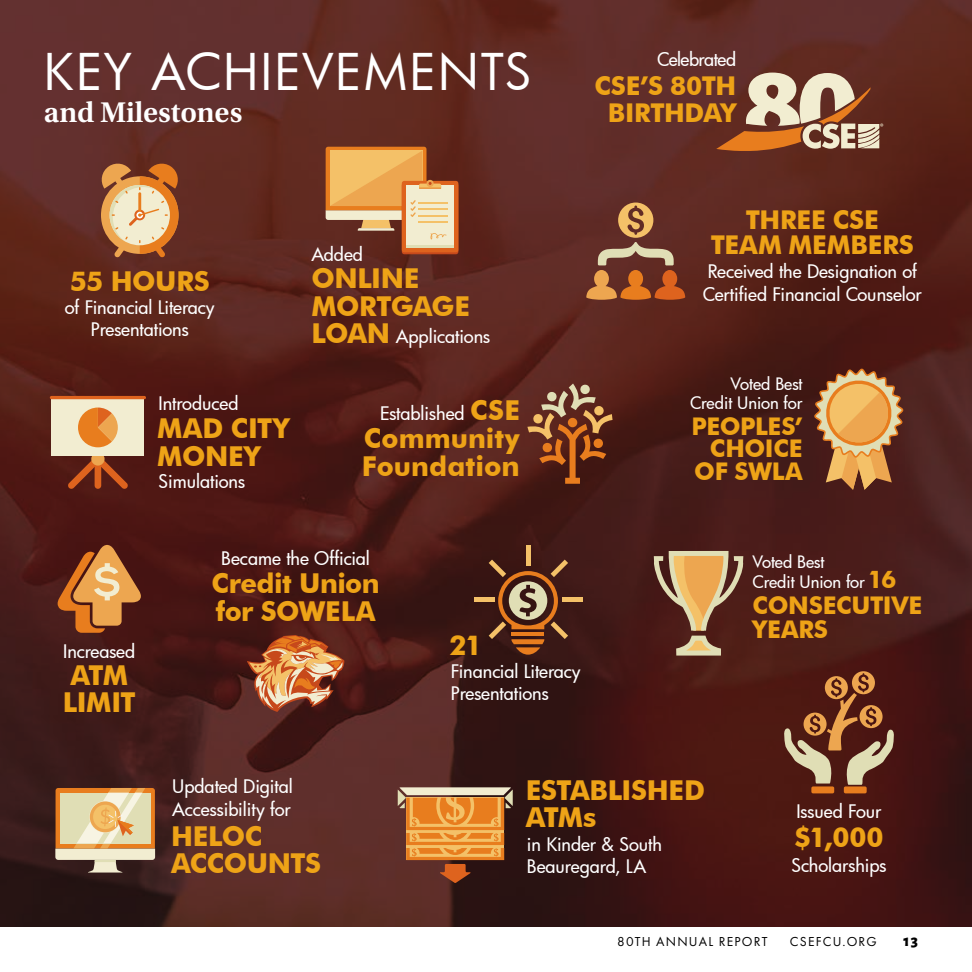
<style>
.page{position:relative;width:972px;height:972px;background:#fff}
.page>*{position:absolute;margin:0;border:0;box-sizing:border-box;transform-origin:0 0}
.t1{font:49.5px "Futura";letter-spacing:.035em;color:#fff}
.t2{font:600 30px "Utopia Std";letter-spacing:-.005em;color:#fff}
.t3{font:700 27.45px/27.5px "Futura BT";letter-spacing:-.015em;color:#eea317}
.t4{font:700 25.95px/27.3px "Futura BT";letter-spacing:-.01em;color:#eea317;text-align:center}
.t5{font:700 24.3px/22.8px "Futura BT";letter-spacing:-.01em;color:#eea317;text-align:right}
.t6{font:500 18.3px/22.4px "Futura";letter-spacing:-.005em;color:#fff}
.t7{font:500 18.3px "Futura";letter-spacing:-.03em;color:#fff}
.t8{font:500 16.8px/18.3px "Futura";letter-spacing:-.005em;color:#fff;text-align:right}
.t9{font:800 16.5px "Alegreya Sans";color:#000}
.t10{font:13.5px "Futura PT";letter-spacing:.09em;color:#000}
.s1{font-family:"Futura BT";font-weight:700;font-size:27.45px;color:#eea317}
.s2{font-size:27.9px}
.s3{font-family:"Futura BT";font-weight:700;font-size:24.3px;color:#eea317}
</style>
<div class="page">
<img style="left:0;top:0;width:972px;height:927px">
<svg style="left:100px;top:161px;width:80px;height:97px;background:#c79465"></svg>
<svg style="left:654px;top:551px;width:90px;height:105px;background:#976d4b"></svg>
<svg style="left:586px;top:203px;width:99px;height:97px;background:#8c5337"></svg>
<div style="left:811px;top:786px;width:23px;height:7px;background:#e87d1e;border-radius:2px"></div>
<div style="left:844px;top:786px;width:23px;height:7px;background:#e87d1e;border-radius:2px"></div>
<svg style="left:782px;top:671px;width:114px;height:114px;background:#7b4b35"></svg>
<svg style="left:58px;top:545px;width:83px;height:88px;background:#a56536"></svg>
<div style="left:562px;top:597px;width:20px;height:5px;background:#f4c168"></div>
<div style="left:475px;top:597px;width:20px;height:5px;background:#f4c168"></div>
<svg style="left:489px;top:560px;width:79px;height:95px;background:#72482d"></svg>
<div style="left:526px;top:546px;width:5px;height:20px;background:#f4c168"></div>
<svg style="left:55px;top:788px;width:100px;height:85px;background:#d1b589"></svg>
<svg style="left:398px;top:787px;width:115px;height:96px;background:#b6773d"></svg>
<svg style="left:68px;top:456px;width:60px;height:33px;background:#7d3017"></svg>
<div style="left:91px;top:452px;width:14px;height:14px;background:#eda650;border-radius:50%"></div>
<div style="left:51px;top:399px;width:93px;height:57px;background:#f2edd1"></div>
<hr style="left:50px;top:396px;width:96px;height:3px;background:#de631e;border-radius:2px">
<svg style="left:78px;top:408px;width:40px;height:39px"></svg>
<svg style="left:716px;top:73px;width:167px;height:78px;background:#a57b60"></svg>
<svg style="left:527px;top:384px;width:86px;height:100px;background:#7c452a"></svg>
<svg style="left:247px;top:635px;width:97px;height:77px;background:#a96843"></svg>
<div style="left:402px;top:183px;width:56px;height:71px;background:#cf521c;border-radius:3px"></div>
<div style="left:402px;top:181px;width:56px;height:71px;background:#de631e;border-radius:3px"></div>
<div style="left:406px;top:185px;width:48px;height:63px;background:#f2edd1"></div>
<hr style="left:406px;top:246px;width:48px;height:2px;background:#e0deb5">
<svg style="left:326px;top:147px;width:121px;height:92px"></svg>
<svg style="left:815px;top:368px;width:88px;height:122px;background:#b6834d"></svg>
<h2 class="t1" style="left:44px;top:39px;width:490px">KEY ACHIEVEMENTS</h2>
<h2 class="t2" style="left:44px;top:95px;width:200px">and Milestones</h2>
<p class="t7" style="left:657px;top:47px;width:81px">Celebrated</p>
<p class="t4" style="left:595px;top:72px;width:143px">CSE’S 80TH<br>BIRTHDAY</p>
<p class="t3" style="left:70px;top:268px;width:141px">55 HOURS</p>
<p class="t6" style="left:65px;top:296px;width:151px;text-align:center">of Financial Literacy<br>Presentations</p>
<p class="t6" style="left:159px;top:392px;width:82px">Introduced</p>
<p class="t3" style="left:157px;top:415px;width:134px">MAD CITY<br>MONEY</p>
<p class="t6" style="left:159px;top:470px;width:88px">Simulations</p>
<p class="t6" style="left:311px;top:243px;width:53px">Added</p>
<p class="t3" style="left:311px;top:265px;width:160px">ONLINE<br>MORTGAGE</p>
<p class="t6" style="left:311px;top:325px;width:180px"><span class="s1">LOAN</span> Applications</p>
<p class="t6" style="left:380px;top:402px;width:141px">Established <span class="s1">CSE</span></p>
<p class="t3" style="left:362px;top:424px;width:159px;line-height:27.9px">Community<br>Founda<span class="s2">tion</span></p>
<p class="t6" style="left:221px;top:546px;width:150px">Became the Official</p>
<p class="t3" style="left:212px;top:569px;width:169px">Credit Union for SOWELA</p>
<p class="t3" style="left:450px;top:631px;width:34px">21</p>
<p class="t6" style="left:63px;top:640px;width:74px">Increased</p>
<p class="t3" style="left:63px;top:661px;width:74px">ATM<br>LIMIT</p>
<p class="t6" style="left:451px;top:660px;width:131px">Financial Literacy<br>Presentations</p>
<p class="t4" style="left:711px;top:206px;width:205px;line-height:26px">THREE CSE<br>TEAM MEMBERS</p>
<p class="t6" style="left:708px;top:260px;width:211px">Received the Designation of</p>
<p class="t6" style="left:703px;top:283px;width:221px">Certified Financial Counselor</p>
<p class="t8" style="left:690px;top:375px;width:114px">Voted Best<br>Credit Union for</p>
<p class="t5" style="left:691px;top:414px;width:113px">PEOPLES’<br>CHOICE<br>OF SWLA</p>
<p class="t8" style="left:753px;top:552px;width:145px;line-height:19.8px;text-align:left">Voted Best<br>Credit Union for <span class="s3">16</span></p>
<p class="t5" style="left:753px;top:593px;width:171px;line-height:24px;text-align:left">CONSECUTIVE<br>YEARS</p>
<p class="t6" style="left:172px;top:775px;width:122px">Updated Digital<br>Accessibility for</p>
<p class="t3" style="left:171px;top:822px;width:152px">HELOC<br>ACCOUNTS</p>
<p class="t6" style="left:527px;top:832px;width:137px">in Kinder &amp; South<br>Beauregard, LA</p>
<p class="t3" style="left:526px;top:776px;width:181px">ESTABLISHED<br>ATMs</p>
<p class="t6" style="left:796px;top:800px;width:87px">Issued Four</p>
<p class="t6" style="left:791px;top:854px;width:97px">Scholarships</p>
<p class="t3" style="left:795px;top:823px;width:90px">$1,000</p>
<p class="t10" style="left:617px;top:934px;width:152px">80TH ANNUAL REPORT</p>
<p class="t10" style="left:790px;top:934px;width:88px">CSEFCU.ORG</p>
<p class="t9" style="left:903px;top:929px;width:16px">1 3</p>
</div>
